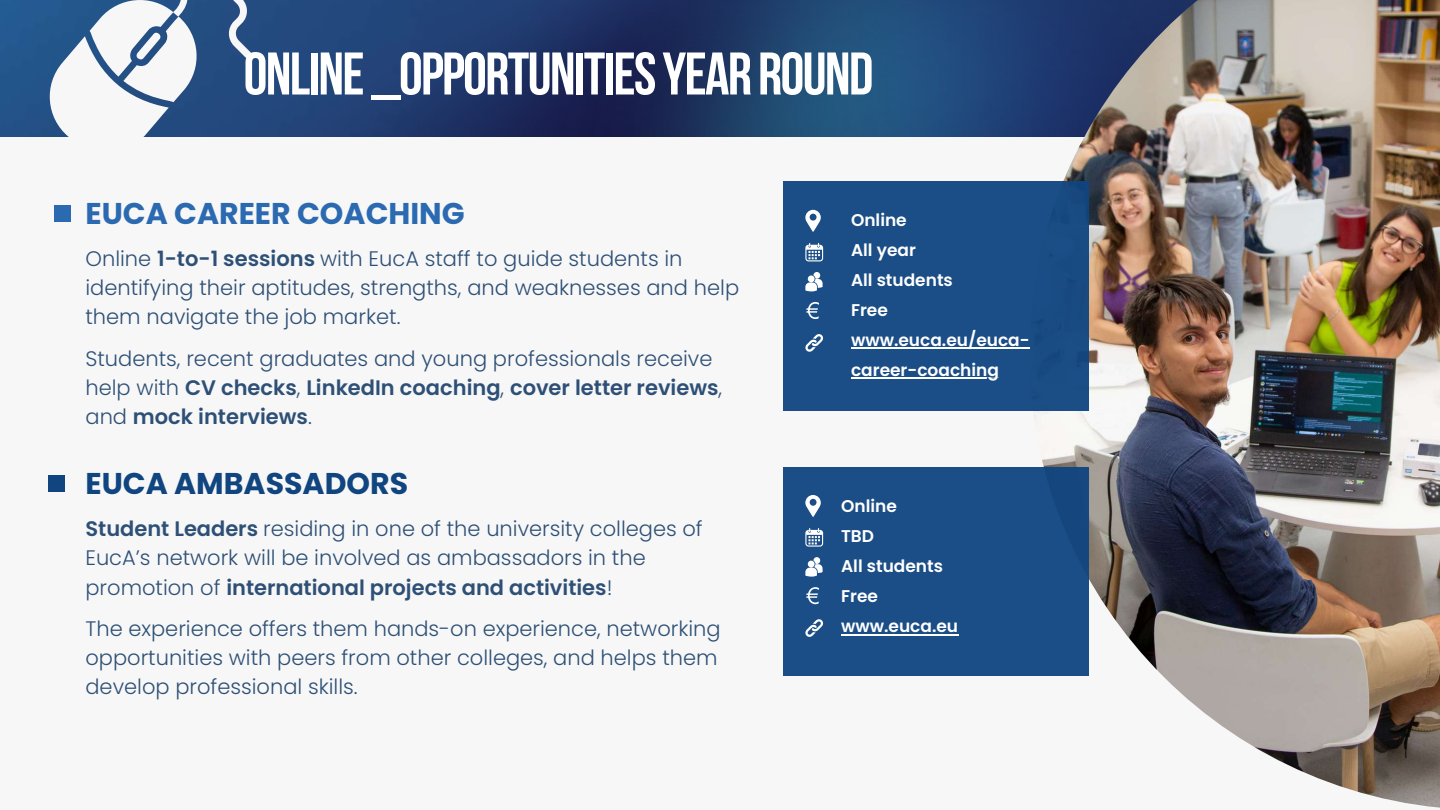
<style>
.page{position:relative;width:1440px;height:810px;background:#f7f7f7}
.page>*{position:absolute;margin:0;border:0;box-sizing:border-box;transform-origin:0 0}
.t1{font:60px "Bebas Neue Cyrillic";letter-spacing:-.025em;color:#fff}
.t2{font:700 30px "Poppins";color:#2b6ab0}
.t3{font:700 30px "Poppins";color:#104580}
.t4{font:300 21px/29.2px "Poppins";color:#2e5076}
.t5{font:600 17px/30px "Poppins";color:#fff}
.s1{font-weight:600}
</style>
<div class="page">
<img style="left:0;top:0;width:524px;height:136px">
<div style="left:55px;top:206px;width:16px;height:16px;background:#2b6ab0"></div>
<div style="left:48px;top:475px;width:16px;height:17px;background:#104580"></div>
<img style="left:524px;top:0;width:506px;height:136px">
<img style="left:1030px;top:0;width:410px;height:808px">
<div style="left:784px;top:467px;width:305px;height:209px;background:#1b4e86"></div>
<div style="left:784px;top:181px;width:305px;height:230px;background:#1b4e86"></div>
<hr style="left:851px;top:348px;width:179px;height:1px;background:#fff">
<hr style="left:851px;top:378px;width:148px;height:1px;background:#fff">
<svg style="left:805px;top:210px;width:16px;height:22px"></svg>
<svg style="left:805px;top:243px;width:18px;height:18px"></svg>
<svg style="left:805px;top:272px;width:18px;height:19px"></svg>
<svg style="left:806px;top:302px;width:13px;height:17px"></svg>
<svg style="left:805px;top:334px;width:18px;height:18px"></svg>
<hr style="left:841px;top:634px;width:117px;height:1px;background:#fff">
<svg style="left:805px;top:495px;width:16px;height:22px"></svg>
<svg style="left:805px;top:528px;width:18px;height:19px"></svg>
<svg style="left:805px;top:557px;width:18px;height:20px"></svg>
<svg style="left:806px;top:587px;width:13px;height:17px"></svg>
<svg style="left:805px;top:619px;width:18px;height:18px"></svg>
<svg style="left:44px;top:0;width:208px;height:137px"></svg>
<h1 class="t1" style="left:244px;top:50px;width:631px">ONLINE_OPPORTUNITIESYEAR ROUND</h1>
<h2 class="t2" style="left:86px;top:193px;width:381px">EUCA CAREER COACHING</h2>
<p class="t4" style="left:86px;top:244px;width:655px">Online <span class="s1">1-to-1 sessions</span> with EucA staff to guide students in identifying their aptitudes, strengths, and weaknesses and help them navigate the job market.</p>
<p class="t4" style="left:86px;top:344px;width:638px">Students, recent graduates and young professionals receive help with <span class="s1">CV checks</span>, <span class="s1">LinkedIn coaching</span>, <span class="s1">cover letter reviews</span>, and <span class="s1">mock interviews</span>.</p>
<h2 class="t3" style="left:86px;top:463px;width:324px">EUCA AMBASSADORS</h2>
<p class="t4" style="left:86px;top:514px;width:619px"><span class="s1">Student Leaders</span> residing in one of the university colleges of<br>EucA’s network will be involved as ambassadors in the promotion of <span class="s1">international projects and activities</span>!</p>
<p class="t4" style="left:86px;top:614px;width:637px">The experience offers them hands-on experience, networking opportunities with peers from other colleges, and helps them develop professional skills.</p>
<p class="t5" style="left:851px;top:205px;width:180px">Online<br>All year<br>All students<br>Free www.euca.eu/euca&shy;career-coaching</p>
<p class="t5" style="left:841px;top:492px;width:119px">Online<br>TBD<br>All students<br>Free www.euca.eu</p>
</div>
